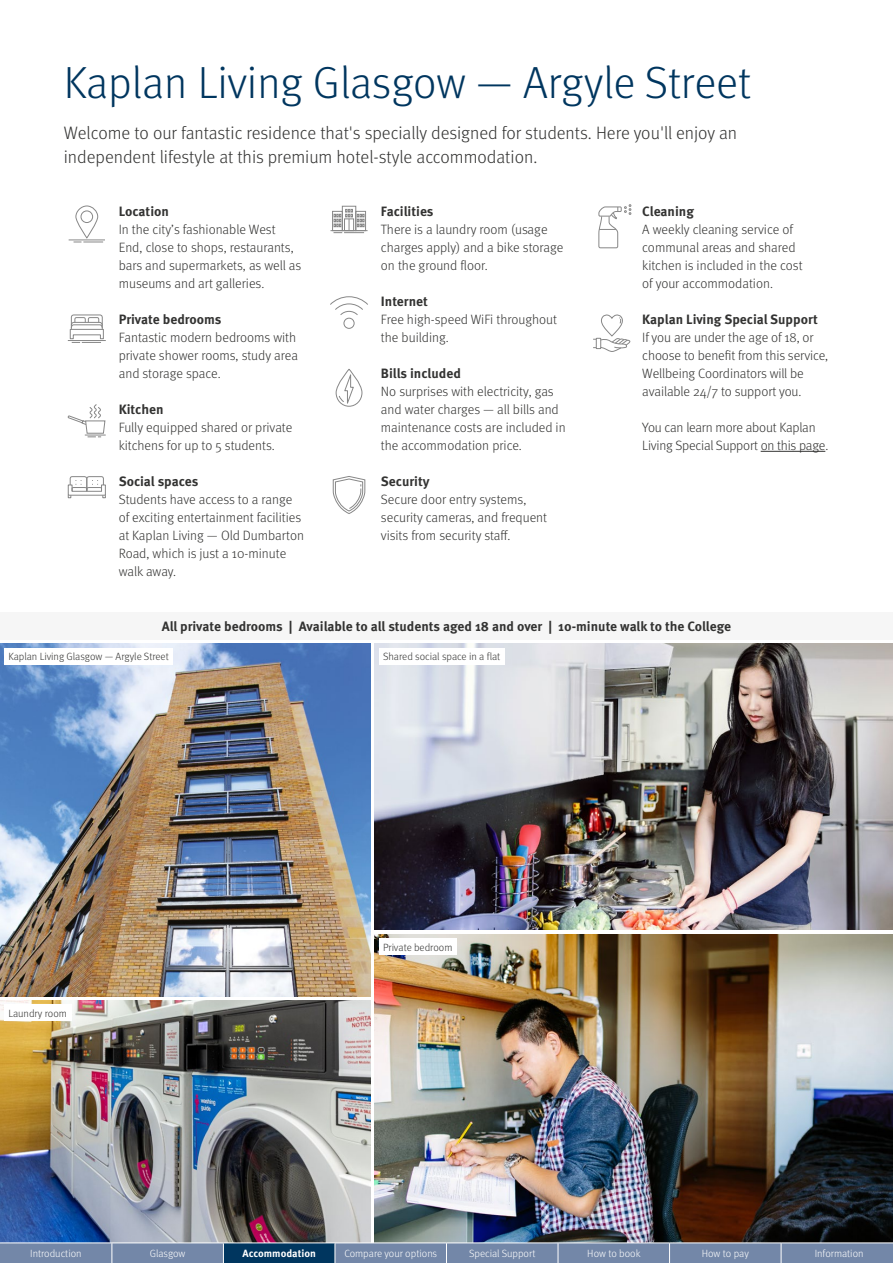
<style>
.page{position:relative;width:893px;height:1263px;background:#fff}
.page>*{position:absolute;margin:0;border:0;box-sizing:border-box;transform-origin:0 0}
.t1{font:300 45px "Meta Pro";color:#00365f}
.t2{font:300 18px/24px "Meta Pro";color:#333332}
.t3{font:300 13.5px/18px "Meta Pro";color:#333332}
.t4{font:700 13.5px "Meta Pro";color:#333332}
.t5{font:300 10.5px "Meta Pro";color:#333332}
.t6{font:300 10.5px "Meta Pro";color:#fff}
.t7{font:700 10.5px "Meta Pro";color:#fff}
</style>
<div class="page">
<img style="left:0;top:644px;width:370px;height:352px">
<div style="left:344px;top:318px;width:10px;height:11px;border:1px solid #878787;border-radius:50%"></div>
<svg style="left:330px;top:296px;width:38px;height:19px"></svg>
<svg style="left:333px;top:476px;width:32px;height:38px"></svg>
<svg style="left:68px;top:476px;width:38px;height:22px"></svg>
<svg style="left:74px;top:205px;width:29px;height:38px"></svg>
<hr style="left:69px;top:240px;width:36px;height:1px;background:#878787">
<svg style="left:70px;top:314px;width:34px;height:29px"></svg>
<hr style="left:68px;top:340px;width:38px;height:1px;background:#878787">
<svg style="left:68px;top:404px;width:38px;height:33px"></svg>
<hr style="left:330px;top:230px;width:38px;height:1px;background:#878787">
<div style="left:342px;top:206px;width:14px;height:25px;border:1px solid #878787"></div>
<div style="left:332px;top:211px;width:11px;height:20px;border:1px solid #878787"></div>
<div style="left:355px;top:211px;width:11px;height:20px;border:1px solid #878787"></div>
<svg style="left:333px;top:209px;width:31px;height:24px"></svg>
<svg style="left:335px;top:369px;width:28px;height:38px"></svg>
<div style="left:0;top:612px;width:893px;height:27px;background:#f6f6f6"></div>
<img style="left:0;top:1000px;width:370px;height:242px">
<img style="left:375px;top:934px;width:518px;height:308px">
<img style="left:375px;top:644px;width:518px;height:286px">
<div style="left:4px;top:648px;width:169px;height:17px;background:#fff"></div>
<div style="left:379px;top:938px;width:78px;height:17px;background:#fff"></div>
<div style="left:4px;top:1004px;width:67px;height:17px;background:#fff"></div>
<div style="left:379px;top:648px;width:125px;height:16px;background:#fff"></div>
<hr style="left:761px;top:451px;width:64px;height:1px;background:#333332">
<svg style="left:593px;top:314px;width:37px;height:38px"></svg>
<svg style="left:598px;top:204px;width:33px;height:45px"></svg>
<svg style="left:0;top:1243px;width:893px;height:20px;background:#6980a1"></svg>
<h1 class="t1" style="left:64px;top:50px;width:689px">Kaplan Living Glasgow — Argyle Street</h1>
<h2 class="t2" style="left:64px;top:120px;width:675px">Welcome to our fantastic residence that's specially designed for students. Here you'll enjoy an independent lifestyle at this premium hotel-style accommodation.</h2>
<p class="t4" style="left:119px;top:201px;width:52px">Location</p>
<p class="t3" style="left:119px;top:220px;width:184px">In the city’s fashionable West<br>End, close to shops, restaurants, bars and supermarkets, as well as museums and art galleries.</p>
<p class="t4" style="left:119px;top:309px;width:104px">Private bedrooms</p>
<p class="t3" style="left:119px;top:328px;width:181px">Fantastic modern bedrooms with private shower rooms, study area and storage space.</p>
<p class="t4" style="left:119px;top:399px;width:46px">Kitchen</p>
<p class="t3" style="left:119px;top:418px;width:175px">Fully equipped shared or private kitchens for up to 5 students.</p>
<p class="t4" style="left:119px;top:471px;width:81px">Social spaces</p>
<p class="t3" style="left:119px;top:490px;width:187px">Students have access to a range of exciting entertainment facilities at Kaplan Living — Old Dumbarton<br>Road, which is just a 10-minute walk away.</p>
<p class="t4" style="left:381px;top:201px;width:54px">Facilities</p>
<p class="t3" style="left:381px;top:220px;width:184px">There is a laundry room (usage charges apply) and a bike storage on the ground floor.</p>
<p class="t4" style="left:381px;top:291px;width:49px">Internet</p>
<p class="t3" style="left:381px;top:310px;width:178px">Free high-speed WiFi throughout the building.</p>
<p class="t4" style="left:381px;top:363px;width:82px">Bills included</p>
<p class="t3" style="left:381px;top:382px;width:186px">No surprises with electricity, gas and water charges — all bills and maintenance costs are included in the accommodation price.</p>
<p class="t4" style="left:381px;top:471px;width:50px">Security</p>
<p class="t3" style="left:381px;top:490px;width:168px">Secure door entry systems, security cameras, and frequent visits from security staff.</p>
<p class="t4" style="left:642px;top:201px;width:53px">Cleaning</p>
<p class="t3" style="left:642px;top:220px;width:162px">A weekly cleaning service of communal areas and shared kitchen is included in the cost of your accommodation.</p>
<p class="t4" style="left:642px;top:309px;width:177px">Kaplan Living Special Support</p>
<p class="t3" style="left:642px;top:328px;width:188px">If you are under the age of 18, or choose to benefit from this service,<br>Wellbeing Coordinators will be available 24/7 to support you.</p>
<p class="t3" style="left:642px;top:418px;width:188px">You can learn more about Kaplan<br>Living Special Support on this page.</p>
<p class="t4" style="left:162px;top:616px;width:571px">All private bedrooms | Available to all students aged 18 and over | 10-minute walk to the College</p>
<p class="t5" style="left:9px;top:649px;width:162px">Kaplan Living Glasgow — Argyle Street</p>
<p class="t5" style="left:383px;top:649px;width:119px">Shared social space in a flat</p>
<p class="t5" style="left:9px;top:1005px;width:60px">Laundry room</p>
<p class="t5" style="left:383px;top:939px;width:71px">Private bedroom</p>
<p class="t6" style="left:30px;top:1246px;width:53px">Introduction</p>
<p class="t6" style="left:150px;top:1246px;width:37px">Glasgow</p>
<p class="t7" style="left:242px;top:1245px;width:75px">Accommodation</p>
<p class="t6" style="left:344px;top:1246px;width:94px">Compare your options</p>
<p class="t6" style="left:469px;top:1246px;width:68px">Special Support</p>
<p class="t6" style="left:587px;top:1246px;width:55px">How to book</p>
<p class="t6" style="left:702px;top:1246px;width:49px">How to pay</p>
<p class="t6" style="left:815px;top:1246px;width:50px">Information</p>
</div>
